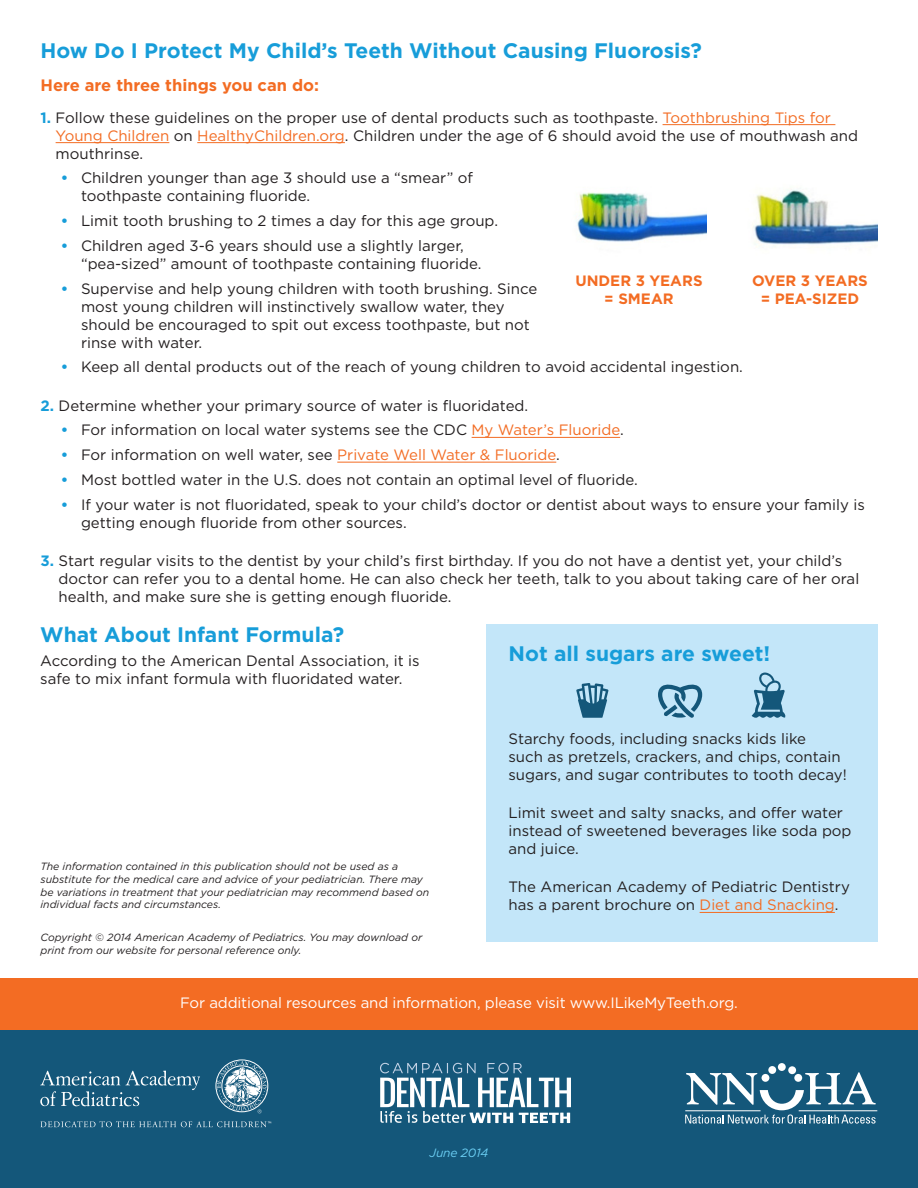
<style>
.page{position:relative;width:918px;height:1188px;background:#fff}
.page>*{position:absolute;margin:0;border:0;box-sizing:border-box;transform-origin:0 0}
.subhead{font:700 21px "Gotham HTF";color:#179dd9}
.subhead_2{font:700 16.5px "Gotham HTF";color:#f36c23}
.body{font:15px/18px "Gotham HTF";color:#231f20}
.body-2{font:15px "Gotham HTF";letter-spacing:-.01em;color:#fff}
.t1{font:700 15px/18px "Gotham HTF";color:#f36c23;text-align:center}
.body-3{font:italic 12px "Gotham HTF";letter-spacing:-.01em;color:#6bcef3}
.body-4{font:italic 10.5px/12.6px "Gotham HTF";color:#231f20}
.s1{font-weight:700;color:#179dd9}
.s2{color:#f36c23}
</style>
<div class="page">
<hr style="left:663px;top:124px;width:172px;height:1px;background:#f36c23">
<hr style="left:56px;top:142px;width:113px;height:1px;background:#f36c23">
<hr style="left:197px;top:142px;width:148px;height:1px;background:#f36c23">
<hr style="left:472px;top:437px;width:148px;height:1px;background:#f36c23">
<hr style="left:337px;top:462px;width:219px;height:1px;background:#f36c23">
<div style="left:0;top:978px;width:918px;height:135px;background:#f36c23"></div>
<div style="left:486px;top:624px;width:392px;height:318px;background:#c3e6f9"></div>
<div style="left:0;top:1030px;width:918px;height:158px;background:#14577a"></div>
<img style="left:753px;top:189px;width:125px;height:56px">
<img style="left:577px;top:192px;width:129px;height:50px">
<hr style="left:700px;top:912px;width:135px;height:1px;background:#f36c23">
<svg style="left:576px;top:683px;width:33px;height:35px"></svg>
<svg style="left:658px;top:684px;width:44px;height:34px"></svg>
<svg style="left:752px;top:673px;width:34px;height:45px"></svg>
<svg style="left:40px;top:1070px;width:160px;height:36px"></svg>
<svg style="left:40px;top:1121px;width:231px;height:6px"></svg>
<svg style="left:215px;top:1059px;width:54px;height:54px"></svg>
<svg style="left:380px;top:1063px;width:191px;height:60px"></svg>
<div style="left:788px;top:1066px;width:8px;height:8px;background:#fff;border-radius:50%"></div>
<div style="left:778px;top:1063px;width:8px;height:8px;background:#fff;border-radius:50%"></div>
<div style="left:768px;top:1066px;width:8px;height:8px;background:#fff;border-radius:50%"></div>
<svg style="left:685px;top:1072px;width:191px;height:52px"></svg>
<p class="subhead" style="left:40px;top:38px;width:663px">How Do I Protect My Child’s Teeth Without Causing Fluorosis?</p>
<p class="subhead_2" style="left:40px;top:76px;width:280px">Here are three things you can do:</p>
<p class="body" style="left:56px;top:108px;width:804px;text-indent:-15px"><span class="s1">1.</span> Follow these guidelines on the proper use of dental products such as toothpaste. <span class="s2">Toothbrushing Tips for<br>Young Children</span> on <span class="s2">HealthyChildren.org</span>. Children under the age of 6 should avoid the use of mouthwash and mouthrinse.</p>
<p class="body" style="left:81px;top:169px;width:394px;text-indent:-20px"><span class="s1">•</span> Children younger than age 3 should use a “smear” of toothpaste containing fluoride.</p>
<p class="body" style="left:61px;top:212px;width:439px"><span class="s1">•</span> Limit tooth brushing to 2 times a day for this age group.</p>
<p class="body" style="left:81px;top:236px;width:402px;text-indent:-20px"><span class="s1">•</span> Children aged 3-6 years should use a slightly larger, “pea-sized” amount of toothpaste containing fluoride.</p>
<p class="body" style="left:81px;top:279px;width:458px;text-indent:-20px"><span class="s1">•</span> Supervise and help young children with tooth brushing. Since most young children will instinctively swallow water, they should be encouraged to spit out excess toothpaste, but not rinse with water.</p>
<p class="body" style="left:61px;top:358px;width:684px"><span class="s1">•</span> Keep all dental products out of the reach of young children to avoid accidental ingestion.</p>
<p class="body" style="left:40px;top:396px;width:489px"><span class="s1">2.</span> Determine whether your primary source of water is fluoridated.</p>
<p class="body" style="left:61px;top:421px;width:565px"><span class="s1">•</span> For information on local water systems see the CDC <span class="s2">My Water’s Fluoride</span>.</p>
<p class="body" style="left:61px;top:446px;width:501px"><span class="s1">•</span> For information on well water, see <span class="s2">Private Well Water &amp; Fluoride</span>.</p>
<p class="body" style="left:61px;top:470px;width:579px"><span class="s1">•</span> Most bottled water in the U.S. does not contain an optimal level of fluoride.</p>
<p class="body" style="left:81px;top:495px;width:785px;text-indent:-20px"><span class="s1">•</span> If your water is not fluoridated, speak to your child’s doctor or dentist about ways to ensure your family is getting enough fluoride from other sources.</p>
<p class="body" style="left:59px;top:551px;width:802px;text-indent:-18px"><span class="s1">3.</span> Start regular visits to the dentist by your child’s first birthday. If you do not have a dentist yet, your child’s doctor can refer you to a dental home. He can also check her teeth, talk to you about taking care of her oral health, and make sure she is getting enough fluoride.</p>
<p class="subhead" style="left:40px;top:622px;width:305px">What About Infant Formula?</p>
<p class="body" style="left:40px;top:652px;width:381px">According to the American Dental Association, it is safe to mix infant formula with fluoridated water.</p>
<p class="t1" style="left:752px;top:271px;width:117px">OVER 3 YEARS = PEA-SIZED</p>
<p class="t1" style="left:575px;top:271px;width:129px">UNDER 3 YEARS</p>
<p class="t1" style="left:604px;top:289px;width:71px">= SMEAR</p>
<p class="subhead" style="left:508px;top:642px;width:263px">Not all sugars are sweet!</p>
<p class="body-4" style="left:40px;top:860px;width:390px">The information contained in this publication should not be used as a substitute for the medical care and advice of your pediatrician. There may be variations in treatment that your pediatrician may recommend based on individual facts and circumstances.</p>
<p class="body-4" style="left:40px;top:931px;width:383px">Copyright © 2014 American Academy of Pediatrics. You may download or print from our website for personal reference only.</p>
<p class="body" style="left:508px;top:729px;width:340px">Starchy foods, including snacks kids like<br>such as pretzels, crackers, and chips, contain sugars, and sugar contributes to tooth decay!</p>
<p class="body" style="left:508px;top:804px;width:345px">Limit sweet and salty snacks, and offer water instead of sweetened beverages like soda pop and juice.</p>
<p class="body" style="left:508px;top:878px;width:343px">The American Academy of Pediatric Dentistry has a parent brochure on <span class="s2">Diet and Snacking</span>.</p>
<p class="body-2" style="left:180px;top:995px;width:559px">For additional resources and information, please visit www.ILikeMyTeeth.org.</p>
<p class="body-3" style="left:430px;top:1146px;width:60px">June 2014</p>
</div>
